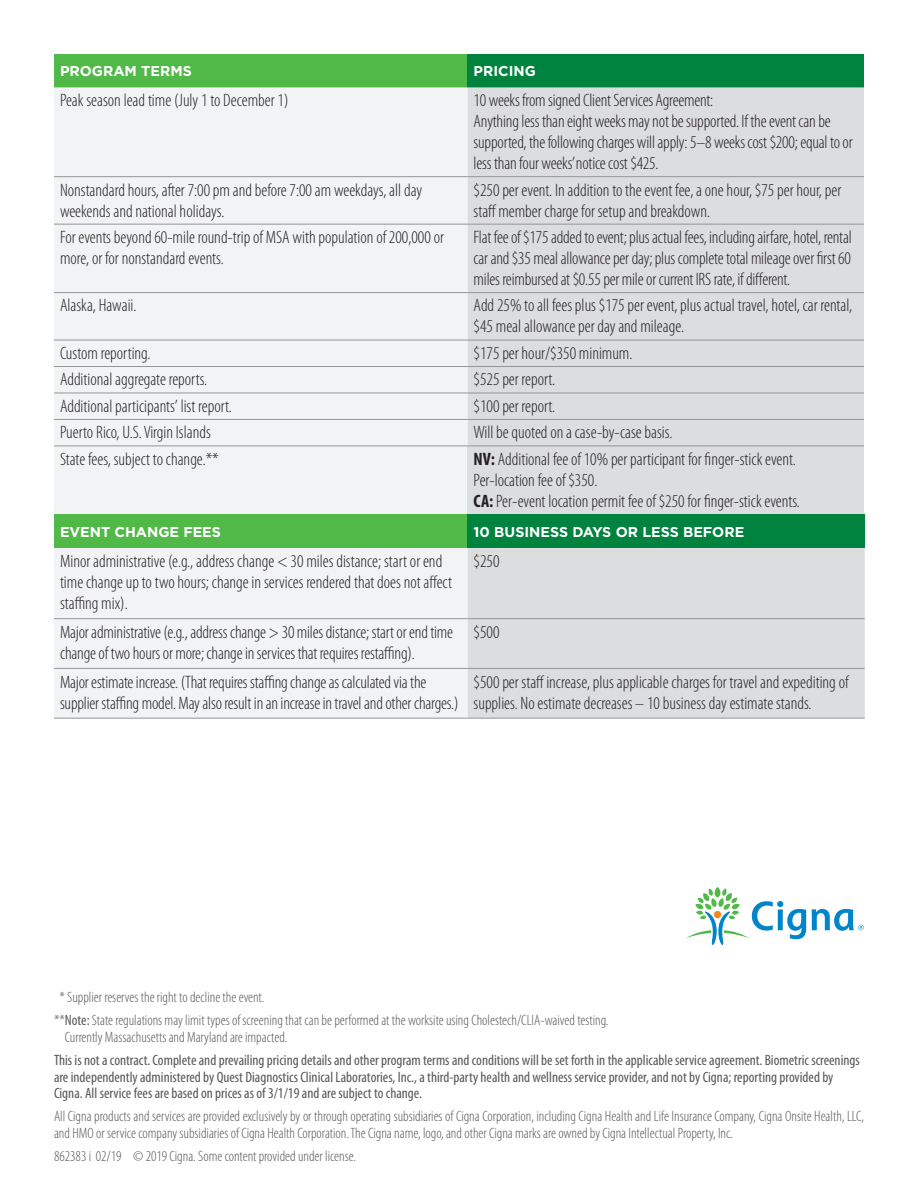
<style>
.page{position:relative;width:918px;height:1188px;background:#fff}
.page>*{position:absolute;margin:0;border:0;box-sizing:border-box;transform-origin:0 0}
.M-Legal_copy_Cat{font:300 condensed 18px/21px "Myriad Pro";color:#231f20}
.M-Legal_copy_Cat-2{font:300 condensed 15px/16.5px "Myriad Pro";color:#57585a}
.M-Legal_copy_Cat-3{font:condensed 15px/16.5px "Myriad Pro";color:#57585a}
.Legal_copy_Cat{font:300 condensed 15px "Myriad Pro";color:#57585a}
.M-Legal_copy_Cat-4{font:700 14.25px "Gotham";color:#fff}
.s1{font-weight:700}
.s2{font-weight:400}
</style>
<div class="page">
<div style="left:54px;top:54px;width:414px;height:33px;background:#51b948"></div>
<div style="left:468px;top:54px;width:396px;height:33px;background:#00833e"></div>
<div style="left:54px;top:87px;width:414px;height:359px;background:#f2f3f4"></div>
<div style="left:468px;top:87px;width:396px;height:359px;background:#dcdddf"></div>
<div style="left:54px;top:446px;width:414px;height:68px;background:#f2f3f4"></div>
<div style="left:468px;top:446px;width:396px;height:68px;background:#dcdddf"></div>
<hr style="left:54px;top:176px;width:414px;height:1px;background:#939598">
<hr style="left:54px;top:224px;width:414px;height:1px;background:#939598">
<hr style="left:54px;top:292px;width:414px;height:1px;background:#939598">
<hr style="left:54px;top:340px;width:414px;height:1px;background:#939598">
<hr style="left:54px;top:366px;width:414px;height:1px;background:#939598">
<hr style="left:54px;top:393px;width:414px;height:1px;background:#939598">
<hr style="left:54px;top:419px;width:414px;height:1px;background:#939598">
<hr style="left:54px;top:446px;width:414px;height:1px;background:#939598">
<hr style="left:468px;top:176px;width:396px;height:1px;background:#939598">
<hr style="left:468px;top:224px;width:396px;height:1px;background:#939598">
<hr style="left:468px;top:292px;width:396px;height:1px;background:#939598">
<hr style="left:468px;top:340px;width:396px;height:1px;background:#939598">
<hr style="left:468px;top:366px;width:396px;height:1px;background:#939598">
<hr style="left:468px;top:393px;width:396px;height:1px;background:#939598">
<hr style="left:468px;top:419px;width:396px;height:1px;background:#939598">
<hr style="left:468px;top:446px;width:396px;height:1px;background:#939598">
<div style="left:54px;top:514px;width:414px;height:34px;background:#51b948"></div>
<div style="left:468px;top:514px;width:397px;height:34px;background:#00833e"></div>
<div style="left:54px;top:548px;width:414px;height:170px;background:#f2f3f4"></div>
<div style="left:468px;top:548px;width:397px;height:170px;background:#dcdddf"></div>
<hr style="left:54px;top:718px;width:414px;height:1px;background:#939598">
<hr style="left:468px;top:718px;width:397px;height:1px;background:#939598">
<hr style="left:54px;top:618px;width:414px;height:1px;background:#939598">
<hr style="left:54px;top:668px;width:414px;height:1px;background:#939598">
<hr style="left:468px;top:618px;width:397px;height:1px;background:#939598">
<hr style="left:468px;top:668px;width:397px;height:1px;background:#939598">
<svg style="left:687px;top:887px;width:177px;height:58px"></svg>
<p class="M-Legal_copy_Cat-4" style="left:60px;top:62px;width:133px">PROGRAM TERMS</p>
<p class="M-Legal_copy_Cat-4" style="left:474px;top:62px;width:64px">PRICING</p>
<p class="M-Legal_copy_Cat" style="left:60px;top:90px;width:230px">Peak season lead time (July 1 to December 1)</p>
<p class="M-Legal_copy_Cat" style="left:474px;top:90px;width:381px">10 weeks from signed Client Services Agreement:<br>Anything less than eight weeks may not be supported. If the event can be supported, the following charges will apply: 5–8 weeks cost $200; equal to or less than four weeks’notice cost $425.</p>
<p class="M-Legal_copy_Cat" style="left:60px;top:180px;width:364px">Nonstandard hours, after 7:00 pm and before 7:00 am weekdays, all day weekends and national holidays.</p>
<p class="M-Legal_copy_Cat" style="left:474px;top:180px;width:369px">$250 per event. In addition to the event fee, a one hour, $75 per hour, per staff member charge for setup and breakdown.</p>
<p class="M-Legal_copy_Cat" style="left:60px;top:227px;width:386px">For events beyond 60-mile round-trip of MSA with population of 200,000 or more, or for nonstandard events.</p>
<p class="M-Legal_copy_Cat" style="left:474px;top:227px;width:380px;text-align:justify">Flat fee of $175 added to event; plus actual fees, including airfare, hotel, rental car and $35 meal allowance per day; plus complete total mileage over first 60 miles reimbursed at $0.55 per mile or current IRS rate, if different.</p>
<p class="M-Legal_copy_Cat" style="left:60px;top:295px;width:78px">Alaska, Hawaii.</p>
<p class="M-Legal_copy_Cat" style="left:474px;top:295px;width:380px">Add 25% to all fees plus $175 per event, plus actual travel, hotel, car rental, $45 meal allowance per day and mileage.</p>
<p class="M-Legal_copy_Cat" style="left:60px;top:343px;width:92px">Custom reporting.</p>
<p class="M-Legal_copy_Cat" style="left:474px;top:343px;width:160px">$175 per hour/$350 minimum.</p>
<p class="M-Legal_copy_Cat" style="left:60px;top:369px;width:149px">Additional aggregate reports.</p>
<p class="M-Legal_copy_Cat" style="left:474px;top:369px;width:83px">$525 per report.</p>
<p class="M-Legal_copy_Cat" style="left:60px;top:396px;width:173px">Additional participants’ list report.</p>
<p class="M-Legal_copy_Cat" style="left:474px;top:396px;width:83px">$100 per report.</p>
<p class="M-Legal_copy_Cat" style="left:60px;top:422px;width:152px">Puerto Rico, U.S. Virgin Islands</p>
<p class="M-Legal_copy_Cat" style="left:474px;top:422px;width:200px">Will be quoted on a case-by-case basis.</p>
<p class="M-Legal_copy_Cat" style="left:60px;top:449px;width:160px">State fees, subject to change.**</p>
<p class="M-Legal_copy_Cat" style="left:474px;top:449px;width:324px"><span class="s1">NV:</span> Additional fee of 10% per participant for finger-stick event.<br>Per-location fee of $350.</p>
<p class="M-Legal_copy_Cat" style="left:474px;top:491px;width:328px"><span class="s1">CA:</span> Per-event location permit fee of $250 for finger-stick events.</p>
<p class="M-Legal_copy_Cat-4" style="left:60px;top:522px;width:162px">EVENT CHANGE FEES</p>
<p class="M-Legal_copy_Cat-4" style="left:474px;top:522px;width:272px">10 BUSINESS DAYS OR LESS BEFORE</p>
<p class="M-Legal_copy_Cat" style="left:60px;top:551px;width:393px">Minor administrative (e.g., address change &lt; 30 miles distance; start or end time change up to two hours; change in services rendered that does not affect staffing mix).</p>
<p class="M-Legal_copy_Cat" style="left:474px;top:551px;width:27px">$250</p>
<p class="M-Legal_copy_Cat" style="left:60px;top:622px;width:395px">Major administrative (e.g., address change &gt; 30 miles distance; start or end time change of two hours or more; change in services that requires restaffing).</p>
<p class="M-Legal_copy_Cat" style="left:474px;top:622px;width:27px">$500</p>
<p class="M-Legal_copy_Cat" style="left:60px;top:672px;width:400px">Major estimate increase. (That requires staffing change as calculated via the supplier staffing model. May also result in an increase in travel and other charges.)</p>
<p class="M-Legal_copy_Cat" style="left:474px;top:672px;width:376px">$500 per staff increase, plus applicable charges for travel and expediting of supplies. No estimate decreases – 10business day estimate stands.</p>
<p class="Legal_copy_Cat" style="left:59px;top:989px;width:206px">* Supplier reserves the right to decline the event.</p>
<p class="M-Legal_copy_Cat-2" style="left:65px;top:1012px;width:545px;text-indent:-11px">**<span class="s2">Note:</span> State regulations may limit types of screening that can be performed at the worksite using Cholestech/CLIA-waived testing.<br>Currently Massachusetts and Maryland are impacted.</p>
<p class="M-Legal_copy_Cat-3" style="left:54px;top:1052px;width:807px">This is not a contract. Complete and prevailing pricing details and other program terms and conditions will be set forth in the applicable service agreement. Biometric screenings are independently administered by Quest Diagnostics Clinical Laboratories, Inc., a third-party health and wellness service provider, and not by Cigna; reporting provided by<br>Cigna. All service fees are based on prices as of 3/1/19 and are subject to change.</p>
<p class="M-Legal_copy_Cat-2" style="left:54px;top:1108px;width:811px">All Cigna products and services are provided exclusively by or through operating subsidiaries of Cigna Corporation, including Cigna Health and Life Insurance Company, Cigna Onsite Health, LLC, and HMO or service company subsidiaries of Cigna Health Corporation. The Cigna name, logo, and other Cigna marks are owned by Cigna Intellectual Property, Inc.</p>
<p class="M-Legal_copy_Cat-2" style="left:54px;top:1148px;width:304px">862383 i 02/19 © 2019 Cigna. Some content provided under license.</p>
</div>
